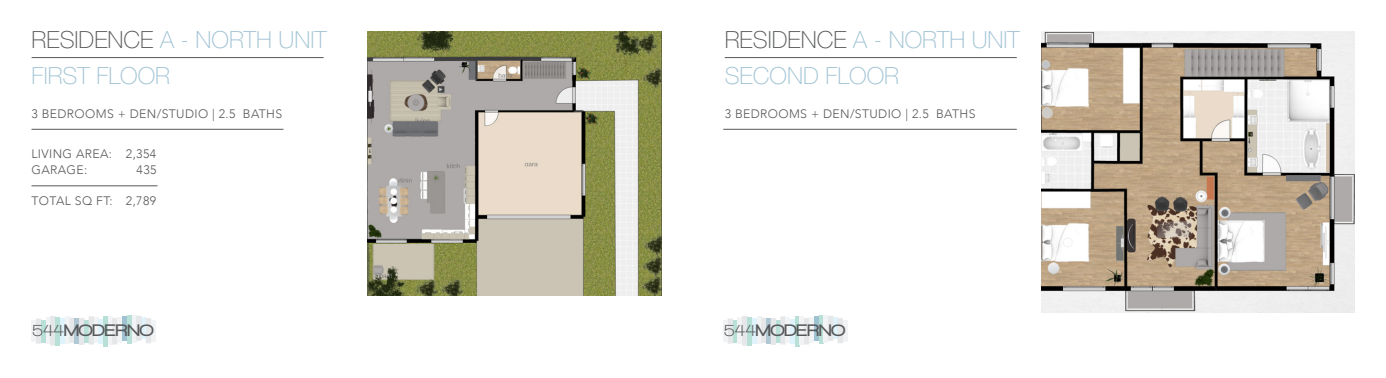
<style>
.page{position:relative;width:1386px;height:378px;background:#fff}
.page>*{position:absolute;margin:0;border:0;box-sizing:border-box;transform-origin:0 0}
.t1{font:100 23.62px "Helvetica Neue LT Std";color:#9fc2d3}
.t2{font:900 17.15px "Walkway";color:#57585a;scale:1.06 1}
.t3{font:300 12.25px "Avenir";letter-spacing:.03em;color:#57585a}
.s1{color:#57585a}
.s2{font-weight:700}
</style>
<div class="page">
<hr style="left:32px;top:129px;width:252px;height:1px;background:#57585a">
<hr style="left:32px;top:186px;width:126px;height:1px;background:#57585a">
<div style="left:36px;top:319px;width:5px;height:24px;background:#e6e7e9"></div>
<div style="left:141px;top:318px;width:5px;height:21px;background:#dff3fc"></div>
<div style="left:31px;top:320px;width:5px;height:22px;background:#f2f3f4"></div>
<div style="left:41px;top:320px;width:5px;height:22px;background:#b8e0d6"></div>
<div style="left:46px;top:317px;width:5px;height:27px;background:#f2f3f4"></div>
<div style="left:50px;top:316px;width:5px;height:29px;background:#e6e7e9"></div>
<div style="left:55px;top:317px;width:5px;height:29px;background:#b8e0d6"></div>
<div style="left:60px;top:318px;width:5px;height:26px;background:#dff3fc"></div>
<div style="left:65px;top:316px;width:5px;height:28px;background:#f2f3f4"></div>
<svg style="left:70px;top:318px;width:5px;height:24px"></svg>
<hr style="left:75px;top:319px;width:4px;height:25px;background:#b0c7d4">
<div style="left:79px;top:318px;width:5px;height:27px;background:#e6e7e9"></div>
<div style="left:84px;top:320px;width:5px;height:23px;background:#b8e0d6"></div>
<div style="left:89px;top:317px;width:5px;height:27px;background:#e6e7e9"></div>
<div style="left:94px;top:317px;width:5px;height:26px;background:#f2f3f4"></div>
<hr style="left:99px;top:319px;width:4px;height:25px;background:#dff3fc">
<div style="left:103px;top:316px;width:5px;height:30px;background:#b8e0d6"></div>
<hr style="left:108px;top:317px;width:4px;height:28px;background:#f2f3f4">
<div style="left:112px;top:318px;width:5px;height:26px;background:#e6e7e9"></div>
<div style="left:117px;top:317px;width:5px;height:26px;background:#f2f3f4"></div>
<div style="left:122px;top:317px;width:5px;height:24px;background:#9fc2d3"></div>
<div style="left:127px;top:315px;width:5px;height:29px;background:#b8e0d6"></div>
<div style="left:132px;top:316px;width:5px;height:27px;background:#f2f3f4"></div>
<hr style="left:137px;top:316px;width:4px;height:25px;background:#e6e7e9">
<div style="left:146px;top:318px;width:5px;height:25px;background:#e6e7e9"></div>
<div style="left:151px;top:320px;width:5px;height:21px;background:#f2f3f4"></div>
<div style="left:728px;top:319px;width:5px;height:24px;background:#e6e7e9"></div>
<div style="left:833px;top:318px;width:5px;height:21px;background:#dff3fc"></div>
<div style="left:723px;top:320px;width:5px;height:22px;background:#f2f3f4"></div>
<hr style="left:733px;top:320px;width:4px;height:22px;background:#b8e0d6">
<div style="left:737px;top:317px;width:5px;height:27px;background:#f2f3f4"></div>
<div style="left:742px;top:316px;width:5px;height:29px;background:#e6e7e9"></div>
<div style="left:747px;top:317px;width:5px;height:29px;background:#b8e0d6"></div>
<div style="left:752px;top:318px;width:5px;height:26px;background:#dff3fc"></div>
<hr style="left:757px;top:316px;width:4px;height:28px;background:#f2f3f4">
<div style="left:761px;top:318px;width:5px;height:24px;background:#e6e7e9"></div>
<div style="left:766px;top:319px;width:5px;height:25px;background:#b0c7d4"></div>
<div style="left:771px;top:318px;width:5px;height:27px;background:#e6e7e9"></div>
<div style="left:776px;top:320px;width:5px;height:23px;background:#b8e0d6"></div>
<div style="left:781px;top:317px;width:5px;height:27px;background:#e6e7e9;border:1px solid #e6e7e9"></div>
<hr style="left:786px;top:317px;width:4px;height:26px;background:#f2f3f4">
<div style="left:790px;top:319px;width:5px;height:25px;background:#dff3fc"></div>
<hr style="left:795px;top:316px;width:4px;height:30px;background:#b8e0d6">
<div style="left:799px;top:317px;width:5px;height:28px;background:#f2f3f4"></div>
<div style="left:804px;top:318px;width:5px;height:26px;background:#e6e7e9"></div>
<div style="left:809px;top:317px;width:5px;height:26px;background:#f2f3f4"></div>
<div style="left:814px;top:317px;width:5px;height:24px;background:#9fc2d3"></div>
<hr style="left:819px;top:315px;width:4px;height:29px;background:#b8e0d6">
<div style="left:823px;top:316px;width:5px;height:27px;background:#f2f3f4"></div>
<div style="left:828px;top:316px;width:5px;height:25px;background:#e6e7e9"></div>
<div style="left:838px;top:318px;width:5px;height:25px;background:#e6e7e9"></div>
<hr style="left:843px;top:320px;width:4px;height:21px;background:#f2f3f4">
<hr style="left:723px;top:129px;width:294px;height:1px;background:#57585a">
<img style="left:368px;top:32px;width:294px;height:263px">
<img style="left:1042px;top:32px;width:312px;height:280px">
<hr style="left:32px;top:57px;width:292px;height:1px;background:#57585a">
<hr style="left:725px;top:57px;width:292px;height:1px;background:#57585a">
<p class="t1" style="left:32px;top:26px;width:297px"><span class="s1">RESIDENCE</span> A - NORTH UNIT</p>
<p class="t1" style="left:32px;top:62px;width:140px">FIRST FLOOR</p>
<p class="t1" style="left:725px;top:26px;width:297px"><span class="s1">RESIDENCE</span> A - NORTH UNIT</p>
<p class="t1" style="left:725px;top:62px;width:176px">SECOND FLOOR</p>
<p class="t3" style="left:32px;top:106px;width:252px">3 BEDROOMS + DEN/STUDIO | 2.5 BATHS</p>
<p class="t3" style="left:725px;top:106px;width:252px">3 BEDROOMS + DEN/STUDIO | 2.5 BATHS</p>
<p class="t3" style="left:32px;top:146px;width:126px">LIVING AREA: 2,354</p>
<p class="t3" style="left:32px;top:162px;width:57px">GARAGE:</p>
<p class="t3" style="left:137px;top:162px;width:21px">435</p>
<p class="t3" style="left:32px;top:194px;width:126px">TOTAL SQ FT: 2,789</p>
<h2 class="t2" style="left:33px;top:321px;width:115px"><span class="s2">544</span>MODERNO</h2>
<h2 class="t2" style="left:724px;top:321px;width:115px"><span class="s2">544</span>MODERNO</h2>
</div>
